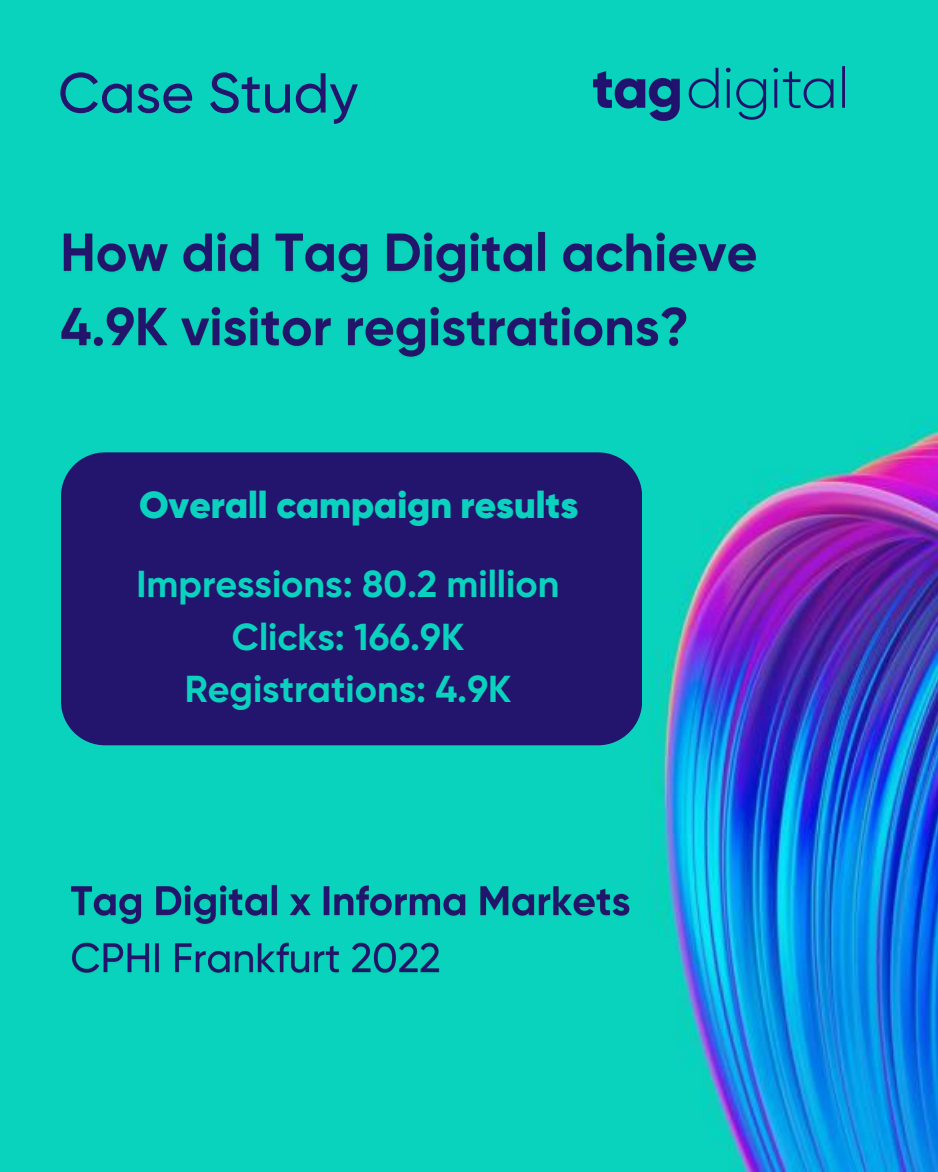
<style>
.page{position:relative;width:938px;height:1172px;background:#fff}
.page>*{position:absolute;margin:0;border:0;box-sizing:border-box;transform-origin:0 0}
.t1{font:500 56.25px "Gilroy";color:#23146e}
.t2{font:700 37.5px/52.5px "Gilroy";color:#0ad2be;text-align:center}
.t3{font:900 37.5px "Gilroy";color:#0ad2be}
</style>
<div class="page">
<img style="left:0;top:0;width:938px;height:1172px">
<div style="left:61px;top:452px;width:580px;height:293px;background:#23146e"></div>
<img style="left:593px;top:66px;width:251px;height:56px">
<img style="left:58px;top:219px;width:702px;height:146px">
<img style="left:68px;top:876px;width:565px;height:110px">
<h1 class="t1" style="left:58px;top:60px;width:301px">Case Study</h1>
<p class="t3" style="left:139px;top:482px;width:440px">Overall campaign results</p>
<p class="t2" style="left:136px;top:558px;width:424px">Impressions: 80.2 million<br>Clicks: 166.9K<br>Registrations: 4.9K</p>
</div>
